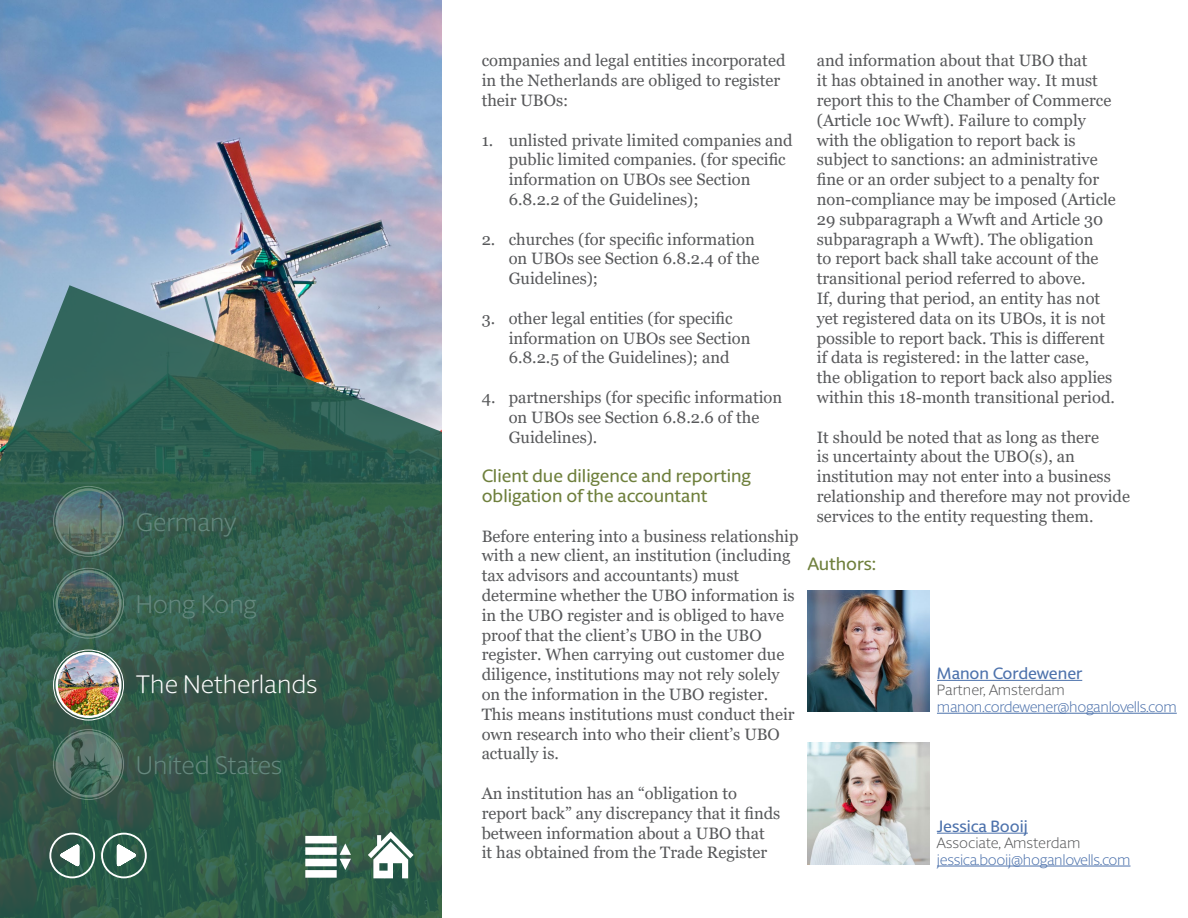
<style>
.page{position:relative;width:1188px;height:918px;background:#fff}
.page>*{position:absolute;margin:0;border:0;box-sizing:border-box;transform-origin:0 0}
.t1{font:300 25.5px "Berlingske Sans Round";letter-spacing:-.005em;color:#66897f}
.t2{font:300 25.5px "Berlingske Sans Round";color:#fff}
.t3{font:500 18px/19.8px "Berlingske Sans Round";color:#6f803d}
.t4{font:16.5px/19.8px "Georgia";color:#57585a}
.t5{font:500 16.5px "Berlingske Sans Round";color:#4d72ac}
.t6{font:300 15px "Berlingske Sans Round";letter-spacing:-.02em;color:#4d72ac}
.t7{font:300 15px "Berlingske Sans Round";letter-spacing:-.005em;color:#57585a}
</style>
<div class="page">
<img style="left:808px;top:590px;width:121px;height:122px">
<hr style="left:937px;top:680px;width:145px;height:1px;background:#4d72ac">
<hr style="left:937px;top:713px;width:240px;height:1px;background:#4d72ac">
<img style="left:808px;top:743px;width:121px;height:122px">
<hr style="left:937px;top:833px;width:91px;height:1px;background:#4d72ac">
<hr style="left:937px;top:866px;width:194px;height:1px;background:#4d72ac">
<img style="left:0;top:0;width:441px;height:285px">
<svg style="left:0;top:285px;width:441px;height:633px;background:#416559"></svg>
<svg style="left:115px;top:840px;width:26px;height:31px"></svg>
<div style="left:101px;top:833px;width:46px;height:45px;border:2px solid #fff;border-radius:50%"></div>
<svg style="left:55px;top:840px;width:26px;height:31px"></svg>
<div style="left:49px;top:833px;width:46px;height:45px;border:2px solid #fff;border-radius:50%"></div>
<svg style="left:368px;top:832px;width:46px;height:46px"></svg>
<svg style="left:305px;top:836px;width:46px;height:42px"></svg>
<img style="left:56px;top:652px;width:65px;height:64px;border-radius:32px">
<div style="left:53px;top:650px;width:71px;height:70px;border:1px solid #fff;border-radius:50%"></div>
<div style="left:56px;top:652px;width:66px;height:66px;border:2px solid #fff;border-radius:50%"></div>
<img style="left:57px;top:732px;width:65px;height:64px;border-radius:32px">
<div style="left:53px;top:729px;width:71px;height:71px;border:1px solid #fff;border-radius:50%"></div>
<div style="left:56px;top:732px;width:66px;height:66px;border:2px solid #fff;border-radius:50%"></div>
<img style="left:56px;top:489px;width:65px;height:64px;border-radius:32px">
<div style="left:53px;top:486px;width:71px;height:71px;border:1px solid #fff;border-radius:50%"></div>
<div style="left:56px;top:488px;width:66px;height:66px;border:2px solid #fff;border-radius:50%"></div>
<img style="left:56px;top:570px;width:64px;height:65px;border-radius:32px">
<div style="left:53px;top:568px;width:71px;height:71px;border:1px solid #fff;border-radius:50%"></div>
<div style="left:56px;top:570px;width:66px;height:66px;border:2px solid #fff;border-radius:50%"></div>
<p class="t1" style="left:136px;top:505px;width:102px">Germany</p>
<p class="t1" style="left:136px;top:587px;width:122px">Hong Kong</p>
<p class="t2" style="left:136px;top:667px;width:183px">The Netherlands</p>
<p class="t1" style="left:136px;top:748px;width:148px">United States</p>
<p class="t4" style="left:482px;top:51px;width:306px">companies and legal entities incorporated in the Netherlands are obliged to register their UBOs:</p>
<p class="t4" style="left:509px;top:130px;width:286px;text-indent:-27px">1. unlisted private limited companies and public limited companies. (for specific information on UBOs see Section 6.8.2.2 of the Guidelines);</p>
<p class="t4" style="left:509px;top:229px;width:252px;text-indent:-27px">2. churches (for specific information on UBOs see Section 6.8.2.4 of the<br>Guidelines);</p>
<p class="t4" style="left:509px;top:309px;width:243px;text-indent:-27px">3. other legal entities (for specific information on UBOs see Section<br>6.8.2.5 of the Guidelines); and</p>
<p class="t4" style="left:509px;top:388px;width:275px;text-indent:-27px">4. partnerships (for specific information on UBOs see Section 6.8.2.6 of the<br>Guidelines).</p>
<p class="t3" style="left:482px;top:465px;width:271px">Client due diligence and reporting obligation of the accountant</p>
<p class="t4" style="left:482px;top:526px;width:318px">Before entering into a business relationship with a new client, an institution (including tax advisors and accountants) must determine whether the UBO information is in the UBO register and is obliged to have proof that the client’s UBO in the UBO register. When carrying out customer due diligence, institutions may not rely solely on the information in the UBO register.<br>This means institutions must conduct their own research into who their client’s UBO actually is.</p>
<p class="t4" style="left:482px;top:784px;width:300px">An institution has an “obligation to report back” any discrepancy that it finds between information about a UBO that<br>it has obtained from the Trade Register</p>
<p class="t4" style="left:817px;top:51px;width:301px">and information about that UBO that<br>it has obtained in another way. It must report this to the Chamber of Commerce (Article 10c Wwft). Failure to comply with the obligation to report back is subject to sanctions: an administrative fine or an order subject to a penalty for non-compliance may be imposed (Article 29 subparagraph a Wwft and Article 30 subparagraph a Wwft). The obligation<br>to report back shall take account of the transitional period referred to above.<br>If, during that period, an entity has not yet registered data on its UBOs, it is not possible to report back. This is different if data is registered: in the latter case, the obligation to report back also applies within this 18-month transitional period.</p>
<p class="t4" style="left:817px;top:427px;width:315px">It should be noted that as long as there<br>is uncertainty about the UBO(s), an institution may not enter into a business relationship and therefore may not provide services to the entity requesting them.</p>
<p class="t3" style="left:808px;top:553px;width:69px">Authors:</p>
<p class="t5" style="left:937px;top:662px;width:147px">Manon Cordewener</p>
<p class="t7" style="left:937px;top:680px;width:130px">Partner, Amsterdam</p>
<p class="t6" style="left:937px;top:696px;width:241px">manon.cordewener@hoganlovells.com</p>
<p class="t5" style="left:937px;top:814px;width:92px">Jessica Booij</p>
<p class="t7" style="left:937px;top:833px;width:145px">Associate, Amsterdam</p>
<p class="t6" style="left:937px;top:849px;width:195px">jessica.booij@hoganlovells.com</p>
</div>
